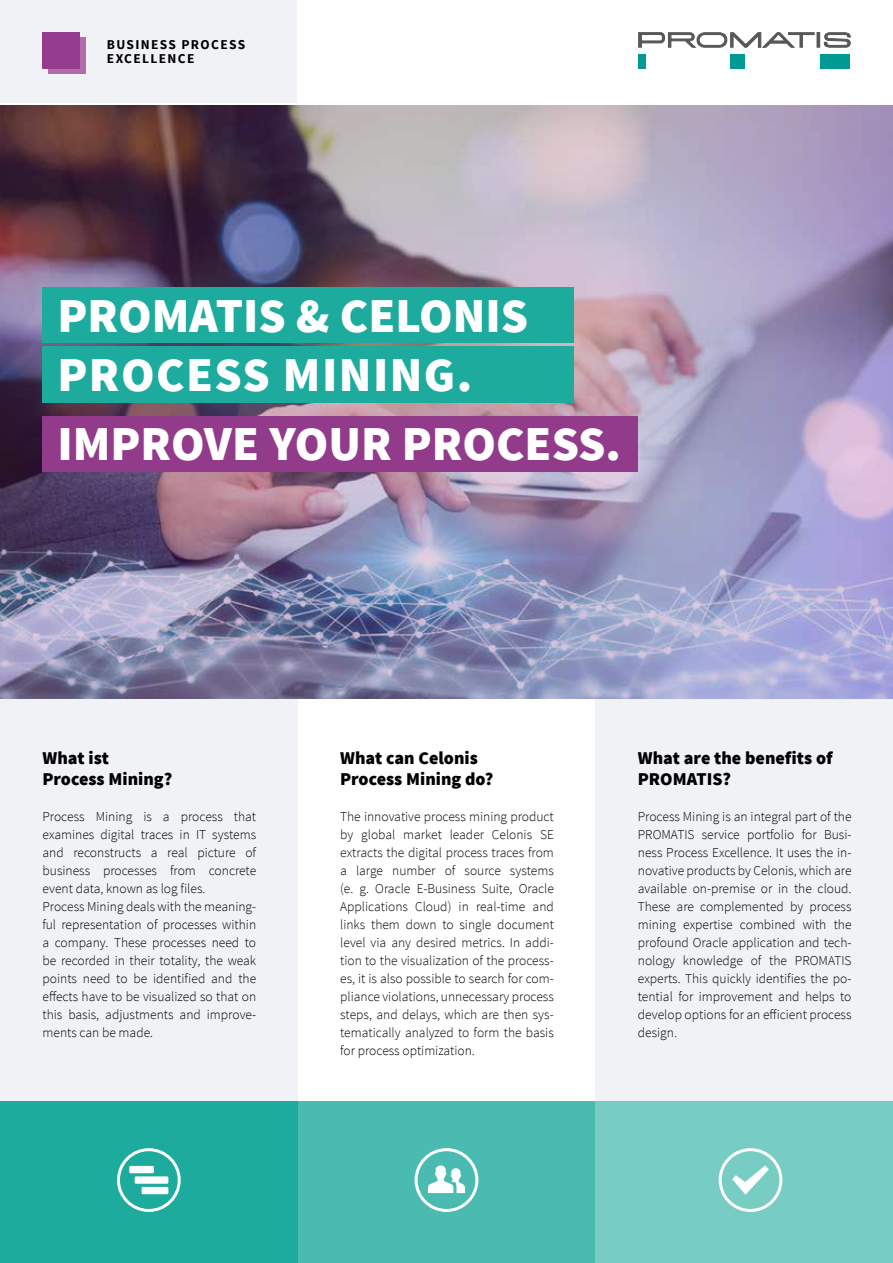
<style>
.page{position:relative;width:893px;height:1263px;background:#fff}
.page>*{position:absolute;margin:0;border:0;box-sizing:border-box;transform-origin:0 0}
.t1{font:900 48.6px/58.8px "Source Sans Pro";color:#fff}
.t2{font:900 18px/21px "Source Sans Pro";color:#000}
.t3{font:300 13.5px/18px "Source Sans Pro";color:#000;text-align:justify}
.t4{font:700 13.5px/13.5px "Source Sans Pro";letter-spacing:.1em;color:#000}
</style>
<div class="page">
<div style="left:0;top:676px;width:298px;height:442px;background:#f0f2f6"></div>
<div style="left:595px;top:659px;width:298px;height:442px;background:#f0f2f6"></div>
<div style="left:0;top:0;width:298px;height:102px;background:#f0f2f6"></div>
<img style="left:0;top:105px;width:893px;height:593px">
<div style="left:816px;top:32px;width:4px;height:16px;border:1px solid #575756"></div>
<svg style="left:823px;top:32px;width:28px;height:16px"></svg>
<div style="left:638px;top:54px;width:8px;height:15px;background:#009a93"></div>
<div style="left:730px;top:54px;width:15px;height:15px;background:#009a93"></div>
<div style="left:820px;top:54px;width:30px;height:15px;background:#009a93"></div>
<svg style="left:638px;top:32px;width:177px;height:16px"></svg>
<div style="left:0;top:1101px;width:298px;height:162px;background:#1dab9e"></div>
<div style="left:298px;top:1101px;width:297px;height:162px;background:#4abbb1"></div>
<div style="left:43px;top:416px;width:595px;height:55px;background:#933b8b"></div>
<div style="left:595px;top:1101px;width:298px;height:162px;background:#77ccc4"></div>
<div style="left:129px;top:1166px;width:25px;height:7px;background:#fff"></div>
<div style="left:135px;top:1176px;width:33px;height:8px;background:#fff"></div>
<div style="left:142px;top:1187px;width:26px;height:7px;background:#fff"></div>
<div style="left:117px;top:1148px;width:64px;height:64px;border:3px solid #fff;border-radius:50%"></div>
<div style="left:719px;top:1148px;width:63px;height:64px;border:3px solid #fff;border-radius:50%"></div>
<div style="left:415px;top:1148px;width:63px;height:64px;border:3px solid #fff;border-radius:50%"></div>
<svg style="left:428px;top:1165px;width:37px;height:28px"></svg>
<svg style="left:732px;top:1165px;width:37px;height:30px"></svg>
<div style="left:48px;top:37px;width:37px;height:37px;background:#b06daa"></div>
<div style="left:43px;top:32px;width:37px;height:37px;background:#943c8f"></div>
<div style="left:43px;top:288px;width:531px;height:55px;background:#1dab9e"></div>
<div style="left:43px;top:347px;width:531px;height:56px;background:#1dab9e"></div>
<p class="t4" style="left:107px;top:38px;width:140px">BUSINESS PROCESS<br>EXCELLENCE</p>
<h1 class="t1" style="left:57px;top:288px;width:472px">PROMATIS &amp; CELONIS<br>PROCESS MINING.</h1>
<h1 class="t1" style="left:57px;top:417px;width:565px">IMPROVE YOUR PROCESS.</h1>
<h2 class="t2" style="left:43px;top:748px;width:131px">What ist<br>Process Mining?</h2>
<p class="t3" style="left:43px;top:807px;width:215px;text-align:left">Process Mining is a process that examines digital traces in IT systems and reconstructs a real picture of business processes from concrete event data, known as log files.<br>Process Mining deals with the meaning&shy;ful representation of processes within a company. These processes need to be recorded in their totality, the weak points need to be identified and the effects have to be visualized so that on this basis, adjustments and improve&shy;ments can be made.</p>
<h2 class="t2" style="left:340px;top:748px;width:155px">What can Celonis<br>Process Mining do?</h2>
<p class="t3" style="left:340px;top:807px;width:215px">The innovative process mining product by global market leader Celonis SE extracts the digital process traces from a large number of source systems (e. g. Oracle E-Business Suite, Oracle Applications Cloud) in real-time and links them down to single document level via any desired metrics. In addi&shy;tion to the visualization of the process&shy;es, it is also possible to search for com&shy;pliance violations, unnecessary process steps, and delays, which are then sys&shy;tematically analyzed to form the basis for process optimization.</p>
<h2 class="t2" style="left:638px;top:748px;width:196px">What are the benefits of<br>PROMATIS?</h2>
<p class="t3" style="left:638px;top:807px;width:215px">Process Mining is an integral part of the PROMATIS service portfolio for Busi&shy;ness Process Excellence. It uses the in&shy;novative products by Celonis, which are available on-premise or in the cloud.<br>These are complemented by process mining expertise combined with the profound Oracle application and tech&shy;nology knowledge of the PROMATIS experts. This quickly identifies the po&shy;tential for improvement and helps to develop options for an efficient process design.</p>
</div>
